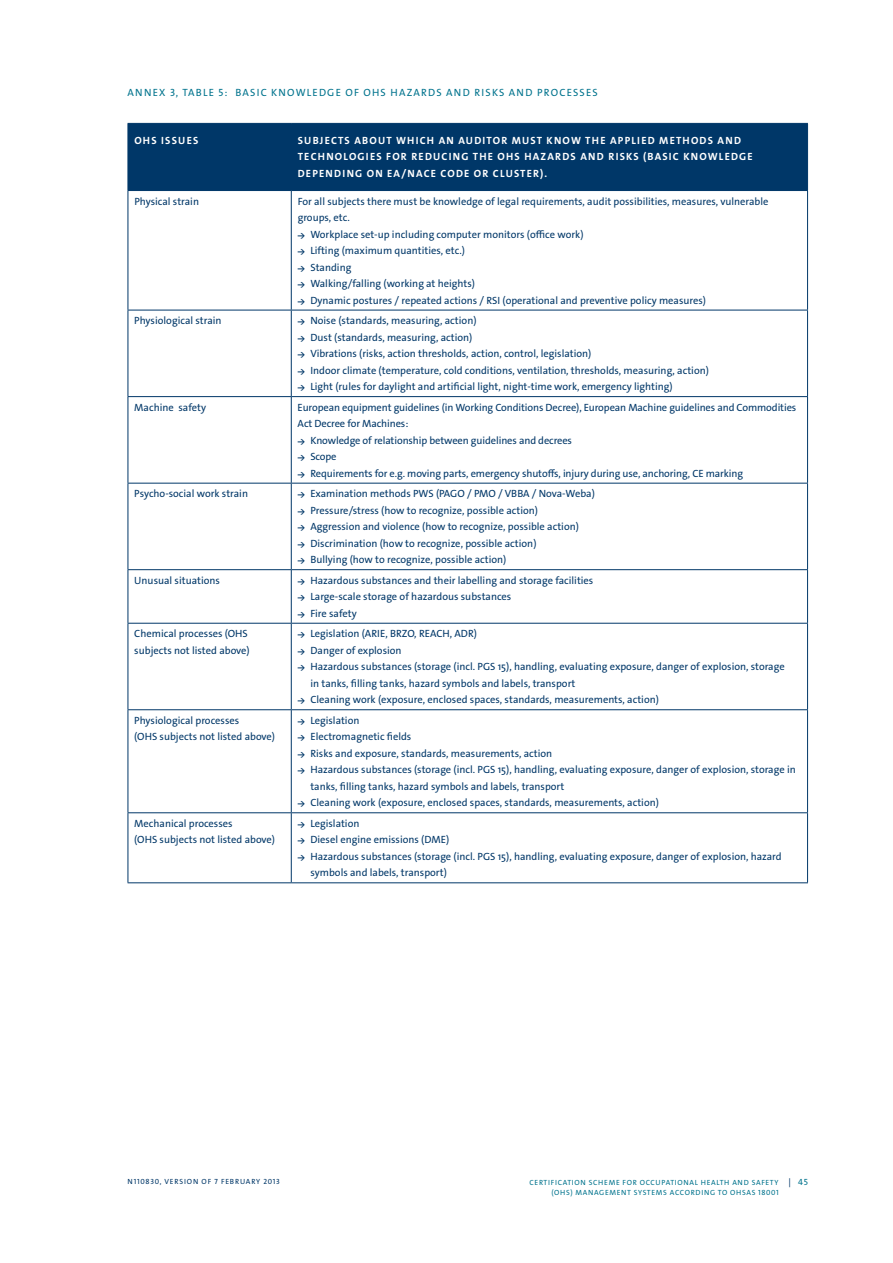
<style>
.page{position:relative;width:893px;height:1263px;background:#fff}
.page>*{position:absolute;margin:0;border:0;box-sizing:border-box;transform-origin:0 0}
.t1{font:10.5px/16.5px "The Sans Os F";color:#003768}
.t2{font:700 10.5px "The Sans Os F";letter-spacing:.115em;color:#fff}
.t3{font:10.5px "The Sans Os F";letter-spacing:.115em;color:#00738d}
.t4{font:7.5px/10.8px "The Sans Os F";letter-spacing:.09em;color:#00738d}
.t5{font:7.5px "The Sans Os F";letter-spacing:.11em;color:#003768}
.s1{font-family:"DIN Bold Alternate";font-size:7.5px}
.s2{font-size:9px;color:#003768}
.s3{font-size:9px}
.s4{font-size:9px;color:#fff}
</style>
<div class="page">
<div style="left:129px;top:124px;width:678px;height:66px;background:#003768"></div>
<hr style="left:291px;top:124px;width:1px;height:66px;background:#003768">
<hr style="left:291px;top:191px;width:1px;height:119px;background:#003768">
<hr style="left:128px;top:310px;width:163px;height:1px;background:#003768">
<hr style="left:291px;top:310px;width:517px;height:1px;background:#003768">
<hr style="left:291px;top:310px;width:1px;height:86px;background:#003768">
<hr style="left:128px;top:396px;width:163px;height:1px;background:#003768">
<hr style="left:291px;top:396px;width:517px;height:1px;background:#003768">
<hr style="left:291px;top:397px;width:1px;height:86px;background:#003768">
<hr style="left:128px;top:483px;width:163px;height:1px;background:#003768">
<hr style="left:291px;top:483px;width:517px;height:1px;background:#003768">
<hr style="left:291px;top:483px;width:1px;height:86px;background:#003768">
<hr style="left:128px;top:569px;width:163px;height:1px;background:#003768">
<hr style="left:291px;top:569px;width:517px;height:1px;background:#003768">
<hr style="left:291px;top:570px;width:1px;height:53px;background:#003768">
<hr style="left:128px;top:623px;width:163px;height:1px;background:#003768">
<hr style="left:291px;top:623px;width:517px;height:1px;background:#003768">
<hr style="left:291px;top:624px;width:1px;height:85px;background:#003768">
<hr style="left:128px;top:709px;width:163px;height:1px;background:#003768">
<hr style="left:291px;top:709px;width:517px;height:1px;background:#003768">
<hr style="left:291px;top:710px;width:1px;height:102px;background:#003768">
<hr style="left:128px;top:812px;width:163px;height:1px;background:#003768">
<hr style="left:291px;top:812px;width:517px;height:1px;background:#003768">
<hr style="left:291px;top:813px;width:1px;height:69px;background:#003768">
<hr style="left:128px;top:882px;width:163px;height:1px;background:#003768">
<hr style="left:291px;top:882px;width:517px;height:1px;background:#003768">
<hr style="left:128px;top:191px;width:1px;height:119px;background:#003768">
<hr style="left:128px;top:310px;width:1px;height:86px;background:#003768">
<hr style="left:128px;top:397px;width:1px;height:86px;background:#003768">
<hr style="left:128px;top:483px;width:1px;height:86px;background:#003768">
<hr style="left:128px;top:570px;width:1px;height:53px;background:#003768">
<hr style="left:128px;top:624px;width:1px;height:85px;background:#003768">
<hr style="left:128px;top:710px;width:1px;height:102px;background:#003768">
<hr style="left:128px;top:813px;width:1px;height:69px;background:#003768">
<hr style="left:807px;top:191px;width:1px;height:119px;background:#003768">
<hr style="left:807px;top:310px;width:1px;height:86px;background:#003768">
<hr style="left:807px;top:397px;width:1px;height:86px;background:#003768">
<hr style="left:807px;top:483px;width:1px;height:86px;background:#003768">
<hr style="left:807px;top:570px;width:1px;height:53px;background:#003768">
<hr style="left:807px;top:624px;width:1px;height:85px;background:#003768">
<hr style="left:807px;top:710px;width:1px;height:102px;background:#003768">
<hr style="left:807px;top:813px;width:1px;height:69px;background:#003768">
<hr style="left:128px;top:123px;width:163px;height:1px;background:#003768">
<hr style="left:128px;top:124px;width:1px;height:66px;background:#003768">
<hr style="left:291px;top:123px;width:517px;height:1px;background:#003768">
<hr style="left:807px;top:124px;width:1px;height:66px;background:#003768">
<hr style="left:128px;top:190px;width:163px;height:1px;background:#003768">
<hr style="left:291px;top:190px;width:517px;height:1px;background:#003768">
<p class="t3" style="left:128px;top:86px;width:16px">Anne</p>
<p class="t3" style="left:159px;top:86px;width:31px">x 3, table</p>
<p class="t3" style="left:219px;top:86px;width:31px">5: Basic</p>
<p class="t3" style="left:271px;top:86px;width:16px">knowledge</p>
<p class="t3" style="left:345px;top:86px;width:54px">of OHS hazards</p>
<p class="t3" style="left:446px;top:86px;width:9px">and</p>
<p class="t3" style="left:474px;top:86px;width:44px">risksand</p>
<p class="t3" style="left:537px;top:86px;width:8px">processes</p>
<p class="t2" style="left:134px;top:134px;width:34px">OHS ISSUES</p>
<p class="t2" style="left:298px;top:134px;width:35px">SUBJECTS</p>
<p class="t2" style="left:354px;top:134px;width:9px">ABOUT</p>
<p class="t2" style="left:396px;top:134px;width:19px">WHICH</p>
<p class="t2" style="left:439px;top:134px;width:28px">AN AUDITOR</p>
<p class="t2" style="left:512px;top:134px;width:9px">MUST</p>
<p class="t2" style="left:547px;top:134px;width:47px">KNOW THE</p>
<p class="t2" style="left:610px;top:134px;width:8px">APPLIED</p>
<p class="t2" style="left:659px;top:134px;width:9px">METHODS</p>
<p class="t2" style="left:718px;top:134px;width:9px">AND</p>
<p class="t2" style="left:298px;top:150px;width:8px">TECHNOLOGIES</p>
<p class="t2" style="left:386px;top:150px;width:8px">FOR</p>
<p class="t2" style="left:411px;top:150px;width:8px">REDUCING</p>
<p class="t2" style="left:473px;top:150px;width:8px">THE</p>
<p class="t2" style="left:498px;top:150px;width:58px">OHS HAZARDS</p>
<p class="t2" style="left:580px;top:150px;width:9px">AND</p>
<p class="t2" style="left:608px;top:150px;width:47px">RIS KS (BASIC</p>
<p class="t2" style="left:683px;top:150px;width:44px">KNOWLEDGE</p>
<p class="t2" style="left:298px;top:167px;width:9px">DEPENDING</p>
<p class="t2" style="left:367px;top:167px;width:82px">ON EA/NACE CODE</p>
<p class="t2" style="left:474px;top:167px;width:27px">OR CLUSTER</p>
<p class="t2" style="left:540px;top:167px;width:8px">).</p>
<p class="t1" style="left:134px;top:193px;width:66px">Physical strain</p>
<p class="t1" style="left:298px;top:193px;width:472px">For all subjects there must be knowledge of legal requirements, audit possibilities, measures, vulnerable groups, etc.<br><span class="s1">&gt;</span> Workplace set-up including computer monitors (office work)<br><span class="s1">&gt;</span> Lifting (maximum quantities, etc.)<br><span class="s1">&gt;</span> Standing<br><span class="s1">&gt;</span> Walking/falling (working at heights)<br><span class="s1">&gt;</span> Dynamic postures / repeated actions / RSI (operational and preventive policy measures)</p>
<p class="t1" style="left:134px;top:312px;width:89px">Physiological strain</p>
<p class="t1" style="left:298px;top:312px;width:413px"><span class="s1">&gt;</span> Noise (standards, measuring, action)<br><span class="s1">&gt;</span> Dust (standards, measuring, action)<br><span class="s1">&gt;</span> Vibrations (risks, action thresholds, action, control, legislation)<br><span class="s1">&gt;</span> Indoor climate (temperature, cold conditions, ventilation, thresholds, measuring, action) <span class="s1">&gt;</span> Light (rules for daylight and artificial light, night-time work, emergency lighting)</p>
<p class="t1" style="left:134px;top:399px;width:73px">Machine safety</p>
<p class="t1" style="left:298px;top:399px;width:500px">European equipment guidelines (in Working Conditions Decree), European Machine guidelines and Commodities Act Decree for Machines:<br><span class="s1">&gt;</span> Knowledge of relationship between guidelines and decrees<br><span class="s1">&gt;</span> Scope<br><span class="s1">&gt;</span> Requirements for e.g. moving parts, emergency shutoffs, injury during use, anchoring, CE marking</p>
<p class="t1" style="left:134px;top:486px;width:115px">Psycho-social work strain</p>
<p class="t1" style="left:298px;top:486px;width:299px"><span class="s1">&gt;</span> Examination methods PWS (PAGO / PMO / VBBA / Nova-Weba) <span class="s1">&gt;</span> Pressure/stress (how to recognize, possible action)<br><span class="s1">&gt;</span> Aggression and violence (how to recognize, possible action)<br><span class="s1">&gt;</span> Discrimination (how to recognize, possible action)<br><span class="s1">&gt;</span> Bullying (how to recognize, possible action)</p>
<p class="t1" style="left:134px;top:572px;width:87px">Unusual situations</p>
<p class="t1" style="left:298px;top:572px;width:297px"><span class="s1">&gt;</span> Hazardous substances and their labelling and storage facilities <span class="s1">&gt;</span> Large-scale storage of hazardous substances<br><span class="s1">&gt;</span> Fire safety</p>
<p class="t1" style="left:134px;top:626px;width:117px">Chemical processes (OHS subjects not listed above)</p>
<p class="t1" style="left:298px;top:626px;width:181px"><span class="s1">&gt;</span> Legislation (ARIE, BRZO, REACH, ADR)</p>
<p class="t1" style="left:298px;top:642px;width:105px"><span class="s1">&gt;</span> Danger of explosion</p>
<p class="t1" style="left:298px;top:659px;width:489px"><span class="s1">&gt;</span> Hazardous substances (storage (incl. PGS 15), handling, evaluating exposure, danger of explosion, storage</p>
<p class="t1" style="left:310px;top:675px;width:267px">in tanks, filling tanks, hazard symbols and labels, transport</p>
<p class="t1" style="left:298px;top:692px;width:363px"><span class="s1">&gt;</span> Cleaning work (exposure, enclosed spaces, standards, measurements, action)</p>
<p class="t1" style="left:134px;top:712px;width:142px">Physiological processes<br>(OHS subjects not listed above)</p>
<p class="t1" style="left:298px;top:712px;width:63px"><span class="s1">&gt;</span> Legislation</p>
<p class="t1" style="left:298px;top:729px;width:115px"><span class="s1">&gt;</span> Electromagnetic fields</p>
<p class="t1" style="left:298px;top:745px;width:256px"><span class="s1">&gt;</span> Risks and exposure, standards, measurements, action</p>
<p class="t1" style="left:298px;top:762px;width:500px"><span class="s1">&gt;</span> Hazardous substances (storage (incl. PGS 15), handling, evaluating exposure, danger of explosion, storage in</p>
<p class="t1" style="left:310px;top:778px;width:255px">tanks, filling tanks, hazard symbols and labels, transport</p>
<p class="t1" style="left:298px;top:795px;width:363px"><span class="s1">&gt;</span> Cleaning work (exposure, enclosed spaces, standards, measurements, action)</p>
<p class="t1" style="left:134px;top:815px;width:142px">Mechanical processes<br>(OHS subjects not listed above)</p>
<p class="t1" style="left:298px;top:815px;width:63px"><span class="s1">&gt;</span> Legislation</p>
<p class="t1" style="left:298px;top:832px;width:153px"><span class="s1">&gt;</span> Diesel engine emissions (DME)</p>
<p class="t1" style="left:298px;top:848px;width:485px"><span class="s1">&gt;</span> Hazardous substances (storage (incl. PGS 15), handling, evaluating exposure, danger of explosion, hazard</p>
<p class="t1" style="left:310px;top:865px;width:138px">symbols and labels, transport)</p>
<p class="t5" style="left:128px;top:1176px;width:154px">N110830, version of 7 february 2013</p>
<p class="t4" style="left:551px;top:1177px;width:258px;text-indent:-22px">Certification scheme for occupational health and safety <span class="s2">|</span> <span class="s3">45 </span>(OHS</p>
<p class="t4" style="left:570px;top:1187px;width:166px">) management systems according to OHSAS</p>
<p class="t4" style="left:758px;top:1187px;width:34px">18001 <span class="s4">.</span></p>
</div>
